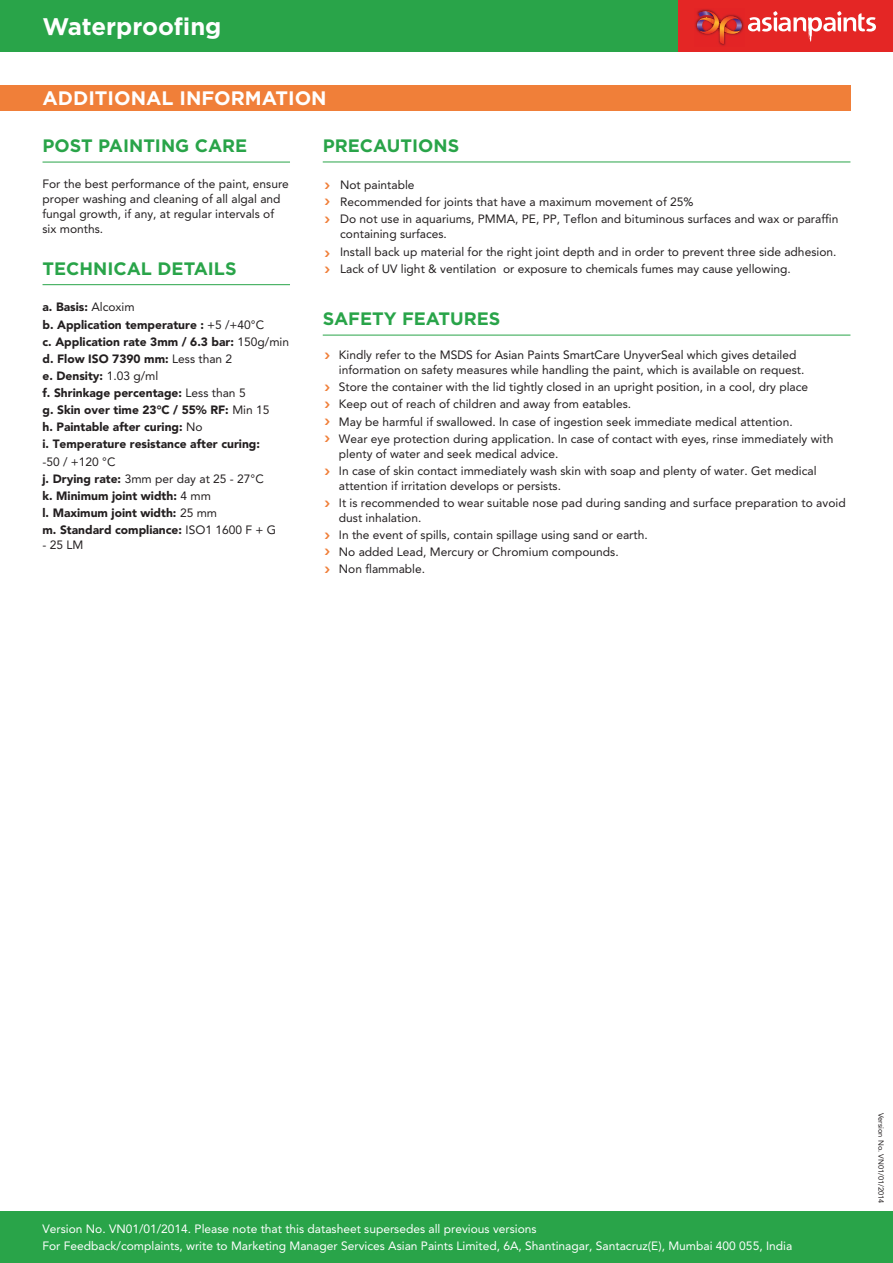
<style>
.page{position:relative;width:893px;height:1263px;background:#fff}
.page>*{position:absolute;margin:0;border:0;box-sizing:border-box;transform-origin:0 0}
.t1{font:700 24px "Gotham";color:#fff}
.t2{font:700 19.5px "Gotham";color:#fff}
.t3{font:700 18px "Gotham";color:#29a449}
.t4{font:12px/17.1px "Avenir";color:#231f20}
.t5{font:900 12px/17.1px "Avenir";color:#231f20}
.t6{font:12px/17.1px "Avenir";color:#fff}
.t7{font:700 12px/17.1px "Sanuk";color:#f07f39;text-align:justify}
.t8{font:7.5px "Avenir";color:#231f20}
.s1{font-weight:400}
</style>
<div class="page">
<div style="left:0;top:0;width:893px;height:51px;background:#29a449"></div>
<div style="left:678px;top:0;width:215px;height:51px;background:#e42625"></div>
<svg style="left:748px;top:11px;width:128px;height:31px"></svg>
<img style="left:695px;top:9px;width:49px;height:37px">
<img style="left:740px;top:18px;width:2px;height:14px">
<img style="left:719px;top:18px;width:21px;height:16px">
<svg style="left:697px;top:18px;width:23px;height:15px"></svg>
<img style="left:699px;top:11px;width:20px;height:23px">
<img style="left:720px;top:16px;width:19px;height:28px">
<div style="left:0;top:1212px;width:893px;height:51px;background:#29a449"></div>
<div style="left:0;top:85px;width:850px;height:26px;background:#f07f39"></div>
<hr style="left:323px;top:162px;width:527px;height:1px;background:#29a449">
<hr style="left:323px;top:335px;width:527px;height:1px;background:#29a449">
<hr style="left:43px;top:162px;width:247px;height:1px;background:#29a449">
<hr style="left:43px;top:284px;width:247px;height:1px;background:#29a449">
<h1 class="t1" style="left:43px;top:13px;width:180px">Waterproofing</h1>
<h2 class="t2" style="left:43px;top:87px;width:286px">ADDITIONAL INFORMATION</h2>
<h3 class="t3" style="left:323px;top:135px;width:138px">PRECAUTIONS</h3>
<p class="t4" style="left:340px;top:176px;width:500px">Not paintable<br>Recommended for joints that have a maximum movement of 25%<br>Do not use in aquariums, PMMA, PE, PP, Teflon and bituminous surfaces and wax or paraffin</p>
<p class="t4" style="left:340px;top:226px;width:498px">containing surfaces.<br>Install back up material for the right joint depth and in order to prevent three side adhesion.<br>Lack of UV light &amp; ventilation or exposure to chemicals fumes may cause yellowing.</p>
<h3 class="t3" style="left:43px;top:135px;width:206px">POST PAINTING CARE</h3>
<p class="t4" style="left:43px;top:176px;width:248px;line-height:15px">For the best performance of the paint, ensure proper washing and cleaning of all algal and fungal growth, if any, at regular intervals of six months.</p>
<h3 class="t3" style="left:43px;top:258px;width:196px">TECHNICAL DETAILS</h3>
<p class="t5" style="left:43px;top:299px;width:248px">a. Basis: <span class="s1">Alcoxim<br></span>b. Application temperature : <span class="s1">+5 /+40°C<br></span>c. Application rate 3mm / 6.3 bar: <span class="s1">150g/min </span>d. Flow ISO 7390 mm: <span class="s1">Less than 2<br></span>e. Density: <span class="s1">1.03 g/ml<br></span>f. Shrinkage percentage: <span class="s1">Less than 5<br></span>g. Skin over time 23°C / 55% RF: <span class="s1">Min 15<br></span>h. Paintable after curing: <span class="s1">No<br></span>i. Temperature resistance after curing:</p>
<p class="t5" style="left:43px;top:453px;width:235px"><span class="s1">-50 / +120 °C<br></span>j. Drying rate: <span class="s1">3mm per day at 25 - 27°C </span>k. Minimum joint width: <span class="s1">4 mm<br></span>l. Maximum joint width: <span class="s1">25 mm<br></span>m. Standard compliance: <span class="s1">ISO1 1600 F + G</span></p>
<p class="t4" style="left:43px;top:536px;width:42px">- 25 LM</p>
<p class="t7" style="left:324px;top:176px;width:8px">&gt; &gt; &gt;</p>
<p class="t7" style="left:324px;top:244px;width:8px">&gt;</p>
<p class="t7" style="left:324px;top:260px;width:8px">&gt;</p>
<h3 class="t3" style="left:323px;top:308px;width:179px">SAFETY FEATURES</h3>
<p class="t4" style="left:339px;top:347px;width:467px;line-height:15px">Kindly refer to the MSDS for Asian Paints SmartCare UnyverSeal which gives detailed information on safety measures while handling the paint, which is available on request.</p>
<p class="t4" style="left:339px;top:379px;width:496px">Store the container with the lid tightly closed in an upright position, in a cool, dry place Keep out of reach of children and away from eatables.<br>May be harmful if swallowed. In case of ingestion seek immediate medical attention.<br>Wear eye protection during application. In case of contact with eyes, rinse immediately with</p>
<p class="t4" style="left:339px;top:445px;width:479px">plenty of water and seek medical advice.<br>In case of skin contact immediately wash skin with soap and plenty of water. Get medical</p>
<p class="t4" style="left:339px;top:477px;width:508px">attention if irritation develops or persists.<br>It is recommended to wear suitable nose pad during sanding and surface preparation to avoid</p>
<p class="t4" style="left:339px;top:509px;width:310px">dust inhalation.<br>In the event of spills, contain spillage using sand or earth.<br>No added Lead, Mercury or Chromium compounds.<br>Non flammable.</p>
<p class="t7" style="left:324px;top:346px;width:8px">&gt;</p>
<p class="t7" style="left:324px;top:378px;width:8px">&gt;</p>
<p class="t7" style="left:324px;top:395px;width:8px">&gt; &gt; &gt;</p>
<p class="t7" style="left:324px;top:462px;width:8px">&gt;</p>
<p class="t7" style="left:324px;top:494px;width:8px">&gt;</p>
<p class="t7" style="left:324px;top:526px;width:8px">&gt; &gt; &gt;</p>
<p class="t6" style="left:43px;top:1220px;width:751px">Version No. VN01/01/2014. Please note that this datasheet supersedes all previous versions<br>For Feedback/complaints, write to Marketing Manager Services Asian Paints Limited, 6A, Shantinagar, Santacruz(E), Mumbai 400 055, India</p>
<p class="t8" style="left:885px;top:1112px;width:92px;rotate:90deg">Version No. VN01/01/2014</p>
</div>
